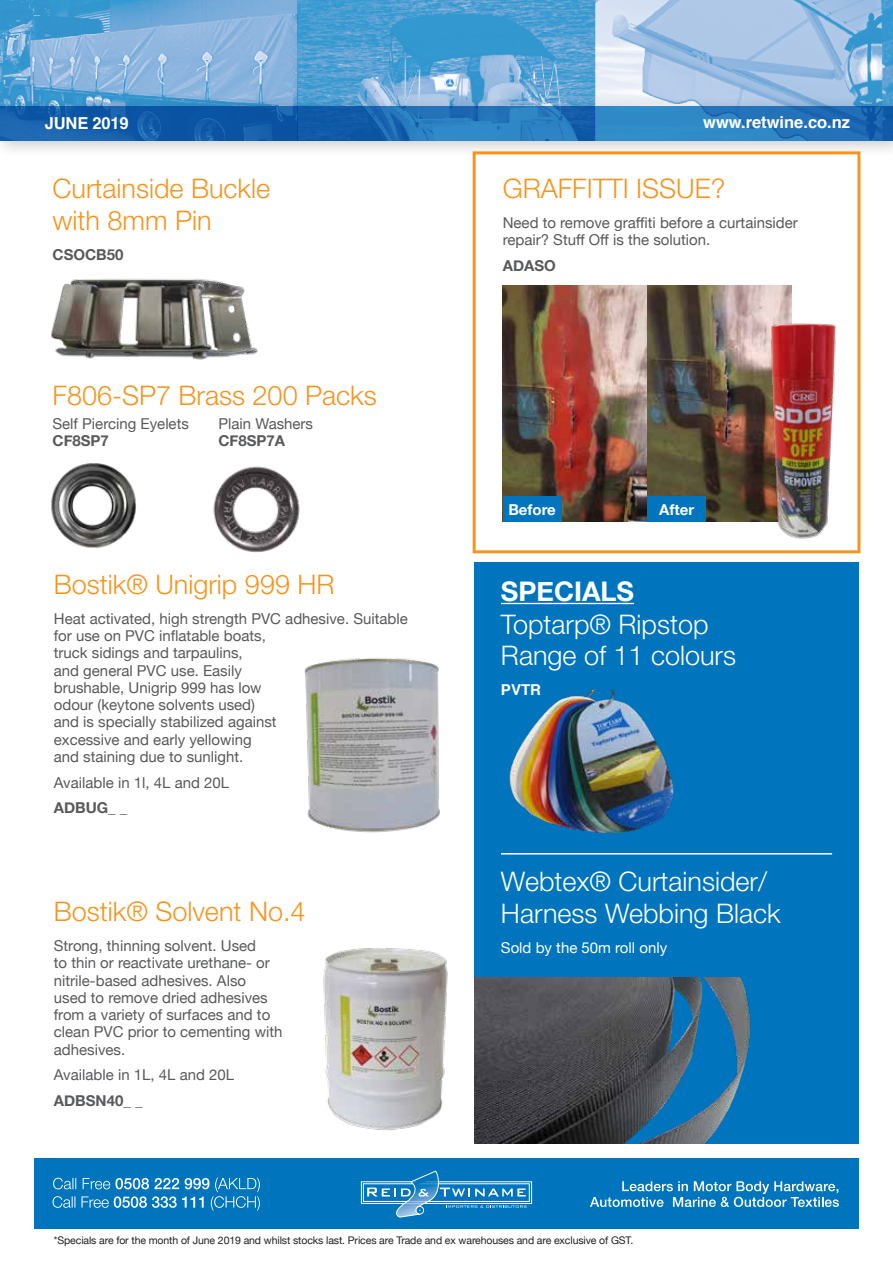
<style>
.page{position:relative;width:893px;height:1263px;background:#fff}
.page>*{position:absolute;margin:0;border:0;box-sizing:border-box;transform-origin:0 0}
.t1{font:300 27px/31.5px "Helvetica Neue LT Std";color:#f7941e}
.t2{font:300 27px/31.5px "Helvetica Neue LT Std";color:#fff}
.t3{font:700 27px "Helvetica Neue";color:#fff}
.t4{font:700 16.5px "Helvetica";color:#fff}
.t5{font:15px/17.2px "Helvetica Neue";color:#58595b}
.t6{font:700 15px "Helvetica Neue";color:#58595b}
.t7{font:15px "Helvetica Neue";color:#fff}
.t8{font:700 15px "Helvetica Neue";color:#fff}
.t9{font:700 15px "Helvetica";color:#fff}
.t10{font:10.5px "Helvetica Neue";letter-spacing:-.01em;color:#231f20}
</style>
<div class="page">
<img style="left:0;top:0;width:893px;height:96px">
<div style="left:34px;top:1158px;width:825px;height:71px;background:#0075be"></div>
<div style="left:0;top:96px;width:893px;height:63px;background:#231f20;opacity:.3"></div>
<svg style="left:0;top:106px;width:893px;height:34px"></svg>
<svg style="left:361px;top:1182px;width:171px;height:21px"></svg>
<div style="left:363px;top:1183px;width:167px;height:19px;background:#0075be;border:1px solid #fff"></div>
<svg style="left:367px;top:1171px;width:159px;height:46px"></svg>
<svg style="left:53px;top:1178px;width:207px;height:32px"></svg>
<svg style="left:590px;top:1181px;width:249px;height:26px"></svg>
<div style="left:474px;top:562px;width:385px;height:582px;background:#0075be"></div>
<div style="left:473px;top:151px;width:387px;height:402px;border:3px solid #f7941e"></div>
<img style="left:304px;top:658px;width:136px;height:175px">
<img style="left:323px;top:948px;width:125px;height:183px">
<img style="left:509px;top:690px;width:165px;height:142px">
<img style="left:474px;top:978px;width:277px;height:166px">
<hr style="left:501px;top:603px;width:133px;height:1px;background:#fff">
<img style="left:51px;top:278px;width:207px;height:82px">
<img style="left:213px;top:466px;width:87px;height:87px">
<img style="left:51px;top:463px;width:85px;height:85px">
<hr style="left:501px;top:853px;width:331px;height:1px;background:#fff">
<img style="left:503px;top:285px;width:289px;height:237px">
<div style="left:503px;top:496px;width:58px;height:26px;background:#0075be"></div>
<div style="left:647px;top:496px;width:59px;height:26px;background:#0075be"></div>
<img style="left:758px;top:319px;width:79px;height:220px">
<p class="t4" style="left:45px;top:110px;width:85px">JUNE 2019</p>
<p class="t4" style="left:703px;top:109px;width:149px">www.retwine.co.nz</p>
<h1 class="t1" style="left:53px;top:172px;width:219px">Curtainside Buckle with 8mm Pin</h1>
<p class="t6" style="left:53px;top:242px;width:72px">CSOCB50</p>
<h1 class="t1" style="left:53px;top:379px;width:326px">F806-SP7 Brass 200 Packs</h1>
<p class="t5" style="left:53px;top:416px;width:138px">Self Piercing Eyelets</p>
<p class="t6" style="left:53px;top:429px;width:58px">CF8SP7</p>
<p class="t5" style="left:218px;top:416px;width:96px">Plain Washers</p>
<p class="t6" style="left:218px;top:429px;width:68px">CF8SP7A</p>
<h1 class="t1" style="left:54px;top:568px;width:282px">Bostik® Unigrip 999 HR</h1>
<p class="t5" style="left:54px;top:611px;width:355px">Heat activated, high strength PVC adhesive. Suitable for use on PVC inflatable boats,<br>truck sidings and tarpaulins,<br>and general PVC use. Easily<br>brushable, Unigrip 999 has low<br>odour (keytone solvents used)<br>and is specially stabilized against<br>excessive and early yellowing<br>and staining due to sunlight.</p>
<p class="t5" style="left:54px;top:774px;width:177px">Available in 1l, 4L and 20L</p>
<p class="t6" style="left:54px;top:796px;width:75px">ADBUG_ _</p>
<h1 class="t1" style="left:54px;top:895px;width:253px">Bostik® Solvent No.4</h1>
<p class="t5" style="left:54px;top:938px;width:230px">Strong, thinning solvent. Used<br>to thin or reactivate urethane- or nitrile-based adhesives. Also used to remove dried adhesives from a variety of surfaces and to clean PVC prior to cementing with adhesives.</p>
<p class="t5" style="left:54px;top:1067px;width:182px">Available in 1L, 4L and 20L</p>
<p class="t6" style="left:54px;top:1089px;width:90px">ADBSN40_ _</p>
<h1 class="t1" style="left:503px;top:172px;width:224px">GRAFFITTI ISSUE?</h1>
<p class="t5" style="left:503px;top:215px;width:297px">Need to remove graffiti before a curtainsider repair? Stuff Off is the solution.</p>
<p class="t6" style="left:503px;top:254px;width:55px">ADASO</p>
<p class="t8" style="left:508px;top:497px;width:49px">Before</p>
<p class="t8" style="left:659px;top:497px;width:36px">After</p>
<h1 class="t3" style="left:501px;top:570px;width:135px">SPECIALS</h1>
<h1 class="t2" style="left:501px;top:608px;width:237px">Toptarp® Ripstop<br>Range of 11 colours</h1>
<p class="t9" style="left:501px;top:678px;width:42px">PVTR</p>
<h1 class="t2" style="left:501px;top:865px;width:281px">Webtex® Curtainsider/<br>Harness Webbing Black</h1>
<p class="t7" style="left:501px;top:936px;width:168px">Sold by the 50m roll only</p>
<p class="t10" style="left:54px;top:1233px;width:581px">*Specials are for the month of June 2019 and whilst stocks last. Prices are Trade and ex warehouses and are exclusive of GST.</p>
</div>
